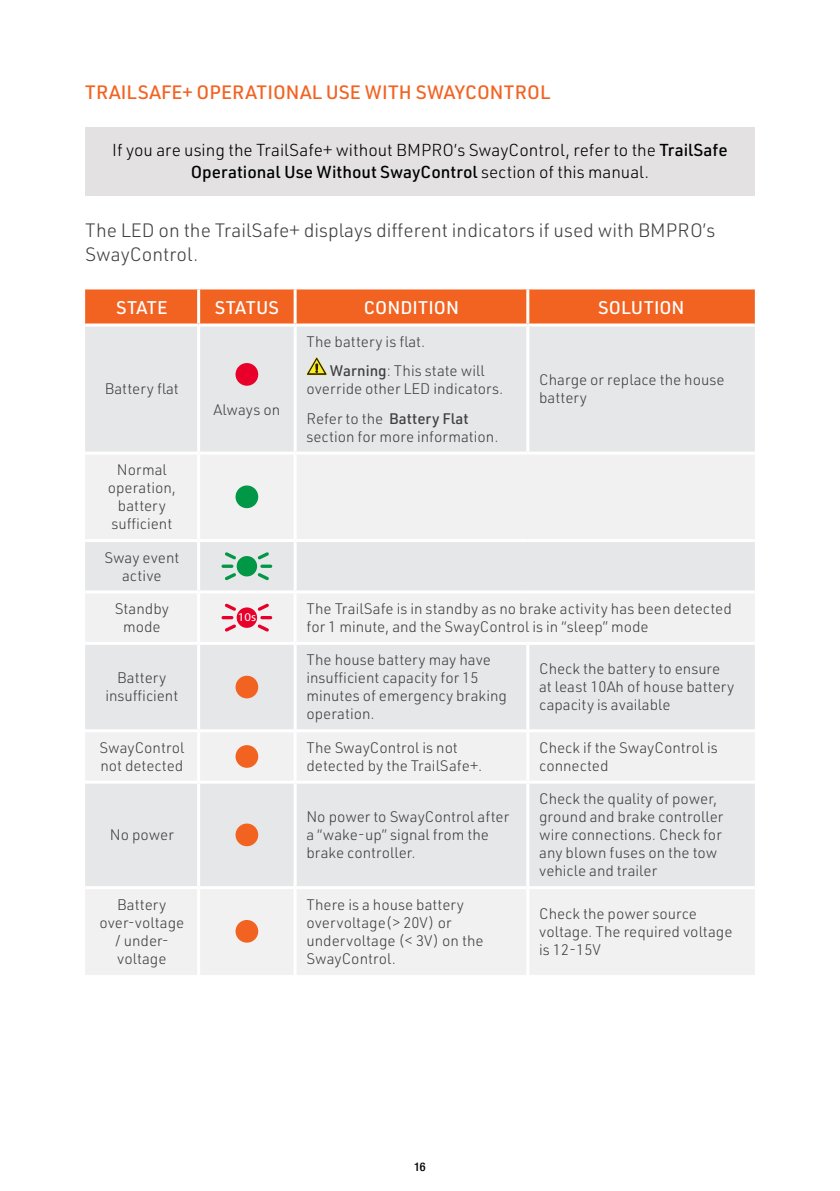
<style>
.page{position:relative;width:840px;height:1191px;background:#fff}
.page>*{position:absolute;margin:0;border:0;box-sizing:border-box;transform-origin:0 0}
.t1{font:300 19px/24px "URWDIN";color:#414042}
.t2{font:500 19px "URWDIN";letter-spacing:.005em;color:#f26322}
.t3{font:500 18px "URWDIN";color:#fff}
.t4{font:300 17px/22px "URWDIN";color:#000101;text-align:center}
.t5{font:300 15px/18px "URWDIN";color:#414042}
.t6{font:500 condensed 12px "Helvetica Neue LT";color:#000}
.t7{font:11.8px "Myriad Pro";color:#fff;scale:1.08 1}
.s1{font-weight:500}
</style>
<div class="page">
<div style="left:85px;top:289px;width:669px;height:34px;background:#f26322"></div>
<div style="left:85px;top:326px;width:669px;height:125px;background:#e6e7e8"></div>
<svg style="left:85px;top:455px;width:669px;height:520px;fill:#f1f1f2"></svg>
<hr style="left:197px;top:289px;width:3px;height:34px;background:#fff">
<hr style="left:293px;top:289px;width:3px;height:34px;background:#fff">
<hr style="left:526px;top:289px;width:3px;height:34px;background:#fff">
<hr style="left:197px;top:326px;width:3px;height:125px;background:#fff">
<hr style="left:293px;top:326px;width:3px;height:125px;background:#fff">
<hr style="left:526px;top:326px;width:3px;height:125px;background:#fff">
<hr style="left:197px;top:454px;width:3px;height:85px;background:#fff">
<hr style="left:293px;top:454px;width:3px;height:85px;background:#fff">
<hr style="left:85px;top:539px;width:113px;height:3px;background:#fff">
<hr style="left:198px;top:539px;width:97px;height:3px;background:#fff">
<hr style="left:197px;top:542px;width:3px;height:48px;background:#fff">
<hr style="left:295px;top:539px;width:232px;height:3px;background:#fff">
<hr style="left:293px;top:542px;width:3px;height:48px;background:#fff">
<hr style="left:527px;top:539px;width:227px;height:3px;background:#fff">
<hr style="left:85px;top:590px;width:113px;height:3px;background:#fff">
<hr style="left:198px;top:590px;width:97px;height:3px;background:#fff">
<hr style="left:197px;top:593px;width:3px;height:49px;background:#fff">
<hr style="left:295px;top:590px;width:232px;height:3px;background:#fff">
<hr style="left:293px;top:593px;width:3px;height:49px;background:#fff">
<hr style="left:527px;top:590px;width:227px;height:3px;background:#fff">
<hr style="left:85px;top:642px;width:113px;height:3px;background:#fff">
<hr style="left:198px;top:642px;width:97px;height:3px;background:#fff">
<hr style="left:197px;top:645px;width:3px;height:84px;background:#fff">
<hr style="left:295px;top:642px;width:232px;height:3px;background:#fff">
<hr style="left:293px;top:645px;width:3px;height:84px;background:#fff">
<hr style="left:527px;top:642px;width:227px;height:3px;background:#fff">
<hr style="left:526px;top:645px;width:3px;height:84px;background:#fff">
<hr style="left:85px;top:729px;width:113px;height:3px;background:#fff">
<hr style="left:198px;top:729px;width:97px;height:3px;background:#fff">
<hr style="left:197px;top:732px;width:3px;height:48px;background:#fff">
<hr style="left:295px;top:729px;width:232px;height:3px;background:#fff">
<hr style="left:293px;top:732px;width:3px;height:48px;background:#fff">
<hr style="left:527px;top:729px;width:227px;height:3px;background:#fff">
<hr style="left:526px;top:732px;width:3px;height:48px;background:#fff">
<hr style="left:85px;top:780px;width:113px;height:3px;background:#fff">
<hr style="left:198px;top:780px;width:97px;height:3px;background:#fff">
<hr style="left:197px;top:783px;width:3px;height:103px;background:#fff">
<hr style="left:295px;top:780px;width:232px;height:3px;background:#fff">
<hr style="left:293px;top:783px;width:3px;height:103px;background:#fff">
<hr style="left:527px;top:780px;width:227px;height:3px;background:#fff">
<hr style="left:526px;top:783px;width:3px;height:103px;background:#fff">
<hr style="left:85px;top:886px;width:113px;height:3px;background:#fff">
<hr style="left:198px;top:886px;width:97px;height:3px;background:#fff">
<hr style="left:197px;top:889px;width:3px;height:86px;background:#fff">
<hr style="left:295px;top:886px;width:232px;height:3px;background:#fff">
<hr style="left:293px;top:889px;width:3px;height:86px;background:#fff">
<hr style="left:527px;top:886px;width:227px;height:3px;background:#fff">
<hr style="left:526px;top:889px;width:3px;height:86px;background:#fff">
<div style="left:235px;top:363px;width:23px;height:23px;background:#e8002a;border-radius:50%"></div>
<svg style="left:306px;top:357px;width:21px;height:18px"></svg>
<div style="left:235px;top:485px;width:23px;height:23px;background:#009846;border-radius:50%"></div>
<div style="left:236px;top:556px;width:21px;height:20px;background:#009846;border-radius:50%"></div>
<svg style="left:224px;top:552px;width:12px;height:7px"></svg>
<svg style="left:224px;top:573px;width:12px;height:7px"></svg>
<svg style="left:221px;top:564px;width:12px;height:4px"></svg>
<svg style="left:257px;top:552px;width:12px;height:7px"></svg>
<svg style="left:257px;top:573px;width:12px;height:7px"></svg>
<svg style="left:260px;top:564px;width:12px;height:4px"></svg>
<div style="left:236px;top:607px;width:21px;height:21px;background:#e8002a;border-radius:50%"></div>
<svg style="left:221px;top:603px;width:15px;height:29px"></svg>
<svg style="left:257px;top:603px;width:15px;height:29px"></svg>
<div style="left:235px;top:675px;width:23px;height:23px;background:#f26322;border-radius:50%"></div>
<div style="left:235px;top:745px;width:23px;height:23px;background:#f26322;border-radius:50%"></div>
<div style="left:235px;top:823px;width:23px;height:23px;background:#f26322;border-radius:50%"></div>
<div style="left:235px;top:920px;width:23px;height:22px;background:#f26322;border-radius:50%"></div>
<div style="left:85px;top:127px;width:669px;height:68px;background:#e3e1e1"></div>
<p class="t2" style="left:85px;top:79px;width:466px">TRAILSAFE+ OPERATIONAL USE WITH SWAYCONTROL</p>
<p class="t4" style="left:112px;top:139px;width:616px">If you are using the TrailSafe+ without BMPRO’s SwayControl, refer to the <span class="s1">TrailSafe<br>Operational Use Without SwayControl</span> section of this manual.</p>
<p class="t1" style="left:85px;top:218px;width:631px">The LED on the TrailSafe+ displays different indicators if used with BMPRO’s<br>SwayControl.</p>
<p class="t3" style="left:116px;top:295px;width:53px">STATE</p>
<p class="t3" style="left:215px;top:295px;width:65px">STATUS</p>
<p class="t3" style="left:364px;top:295px;width:97px">CONDITION</p>
<p class="t3" style="left:598px;top:295px;width:88px">SOLUTION</p>
<p class="t5" style="left:105px;top:380px;width:75px">Battery flat</p>
<p class="t5" style="left:213px;top:400px;width:68px">Always on</p>
<p class="t5" style="left:330px;top:326px;width:156px;line-height:29.4px;text-indent:-23px">The battery is flat.<br><span class="s1">Warning</span>: This state will</p>
<p class="t5" style="left:306px;top:374px;width:198px;line-height:29.4px">override other LED indicators.<br>Refer to the <span class="s1">Battery Flat</span></p>
<p class="t5" style="left:306px;top:427px;width:193px">section for more information.</p>
<p class="t5" style="left:539px;top:371px;width:187px">Charge or replace the house battery</p>
<p class="t5" style="left:108px;top:460px;width:70px;text-align:center">Normal operation, battery sufficient</p>
<p class="t5" style="left:104px;top:548px;width:76px;text-align:center">Sway event active</p>
<p class="t5" style="left:115px;top:599px;width:56px;text-align:center">Standby mode</p>
<p class="t7" style="left:238px;top:610px;width:18px">10s</p>
<p class="t5" style="left:306px;top:599px;width:426px">The TrailSafe is in standby as no brake activity has been detected for 1 minute, and the SwayControl is in “sleep” mode</p>
<p class="t5" style="left:105px;top:668px;width:74px;text-align:center">Battery insufficient</p>
<p class="t5" style="left:306px;top:650px;width:202px">The house battery may have insufficient capacity for 15 minutes of emergency braking operation.</p>
<p class="t5" style="left:539px;top:659px;width:197px">Check the battery to ensure at least 10Ah of house battery capacity is available</p>
<p class="t5" style="left:99px;top:738px;width:86px">SwayControl not detected</p>
<p class="t5" style="left:306px;top:738px;width:177px">The SwayControl is not detected by the TrailSafe+.</p>
<p class="t5" style="left:539px;top:738px;width:180px">Check if the SwayControl is connected</p>
<p class="t5" style="left:110px;top:825px;width:65px">No power</p>
<p class="t5" style="left:306px;top:807px;width:204px">No power to SwayControl after a “wake-up” signal from the brake controller.</p>
<p class="t5" style="left:539px;top:789px;width:186px">Check the quality of power, ground and brake controller wire connections. Check for any blown fuses on the tow vehicle and trailer</p>
<p class="t5" style="left:99px;top:895px;width:86px;text-align:center">Battery over-voltage / under&shy;voltage</p>
<p class="t5" style="left:306px;top:895px;width:178px">There is a house battery overvoltage(&gt; 20V) or undervoltage (&lt; 3V) on the<br>SwayControl.</p>
<p class="t5" style="left:539px;top:904px;width:195px">Check the power source voltage. The required voltage is 12-15V</p>
<p class="t6" style="left:414px;top:1159px;width:13px">16</p>
</div>
